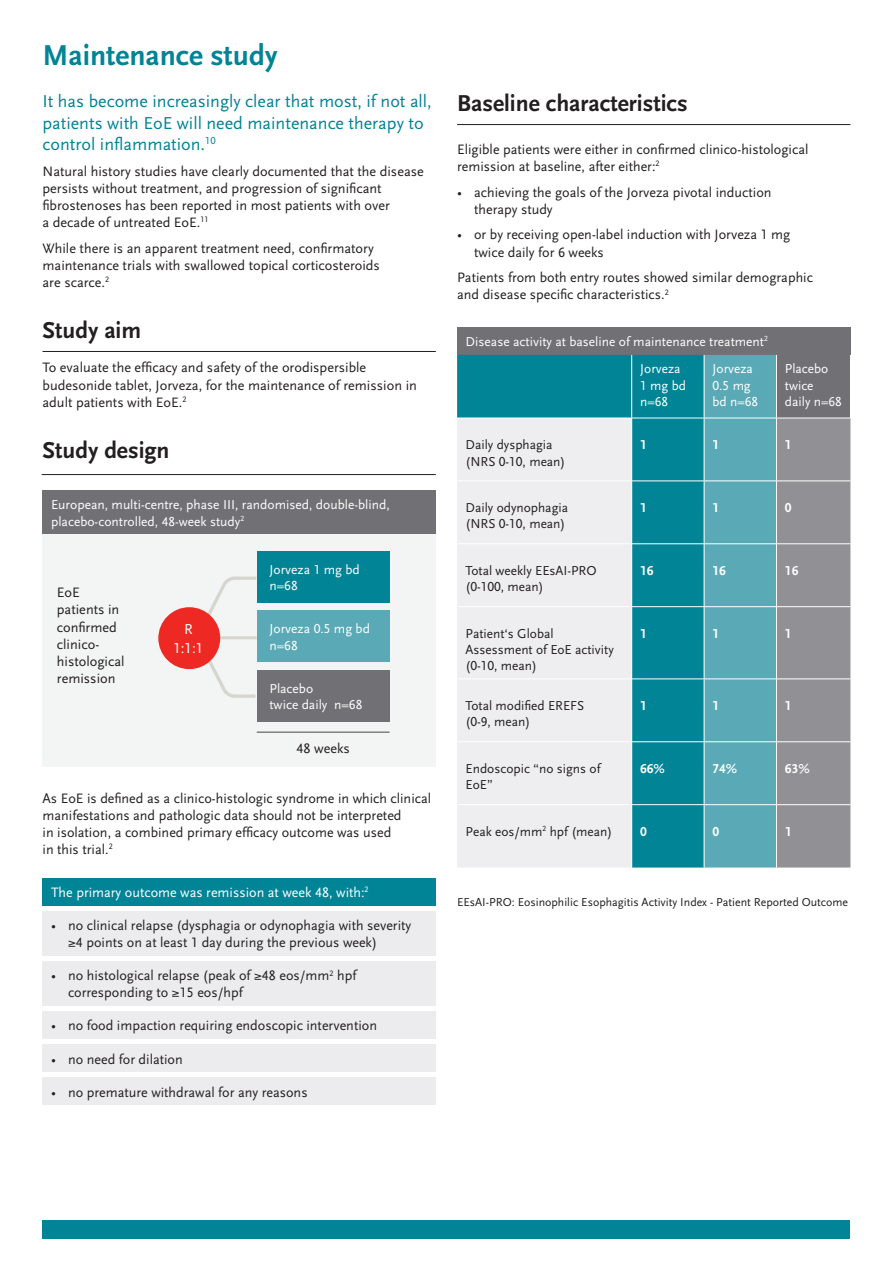
<style>
.page{position:relative;width:893px;height:1263px;background:#fff}
.page>*{position:absolute;margin:0;border:0;box-sizing:border-box;transform-origin:0 0}
.t1{font:700 30px "Scala Sans LF";color:#008496}
.t2{font:700 24px "Scala Sans LF";color:#231f20}
.t3{font:18px/21.6px "Scala Sans LF";color:#008496}
.t4{font:15px/18.8px "Scala Sans LF";color:#fff;text-align:center}
.t5{font:14.25px/17.1px "Scala Sans LF";color:#231f20}
.t6{font:14.25px "Scala Sans LF";color:#fff}
.t7{font:13.5px/16.2px "Scala Sans LF";color:#fff}
.t8{font:13.5px/16.2px "Scala Sans LF";color:#231f20}
.t9{font:700 13.5px "Scala Sans LF";color:#fff}
.t10{font:12px "Scala Sans LF";color:#231f20}
</style>
<div class="page">
<div style="left:43px;top:878px;width:393px;height:27px;background:#008496"></div>
<div style="left:43px;top:911px;width:393px;height:45px;background:#ececee"></div>
<div style="left:43px;top:961px;width:393px;height:45px;background:#ececee"></div>
<div style="left:43px;top:1011px;width:393px;height:28px;background:#ececee"></div>
<div style="left:43px;top:1044px;width:393px;height:28px;background:#ececee"></div>
<div style="left:43px;top:1077px;width:393px;height:28px;background:#ececee"></div>
<hr style="left:43px;top:351px;width:393px;height:1px;background:#231f20">
<div style="left:43px;top:500px;width:393px;height:267px;background:#f3f4f4"></div>
<div style="left:43px;top:491px;width:393px;height:43px;background:#717074"></div>
<div style="left:257px;top:551px;width:133px;height:52px;background:#008496"></div>
<div style="left:257px;top:611px;width:133px;height:51px;background:#59aab6"></div>
<div style="left:257px;top:670px;width:133px;height:52px;background:#717074"></div>
<hr style="left:257px;top:732px;width:133px;height:1px;background:#454749">
<div style="left:457px;top:327px;width:393px;height:27px;background:#717074"></div>
<div style="left:457px;top:355px;width:247px;height:512px;background:#008496"></div>
<div style="left:457px;top:419px;width:174px;height:448px;background:#eeeef0"></div>
<svg style="left:705px;top:355px;width:145px;height:512px;background:#739ba3"></svg>
<hr style="left:631px;top:355px;width:1px;height:63px;background:#fff">
<hr style="left:776px;top:355px;width:1px;height:63px;background:#fff">
<hr style="left:457px;top:418px;width:175px;height:1px;background:#fff">
<hr style="left:632px;top:418px;width:72px;height:1px;background:#fff">
<hr style="left:631px;top:418px;width:1px;height:62px;background:#fff">
<hr style="left:704px;top:418px;width:72px;height:1px;background:#fff">
<hr style="left:776px;top:418px;width:74px;height:1px;background:#fff">
<hr style="left:776px;top:418px;width:1px;height:62px;background:#fff">
<hr style="left:457px;top:480px;width:175px;height:1px;background:#fff">
<hr style="left:632px;top:480px;width:72px;height:1px;background:#fff">
<hr style="left:631px;top:481px;width:1px;height:62px;background:#fff">
<hr style="left:704px;top:480px;width:72px;height:1px;background:#fff">
<hr style="left:776px;top:480px;width:74px;height:1px;background:#fff">
<hr style="left:776px;top:481px;width:1px;height:62px;background:#fff">
<hr style="left:457px;top:543px;width:175px;height:1px;background:#fff">
<hr style="left:632px;top:543px;width:72px;height:1px;background:#fff">
<hr style="left:631px;top:544px;width:1px;height:62px;background:#fff">
<hr style="left:704px;top:543px;width:72px;height:1px;background:#fff">
<hr style="left:776px;top:543px;width:74px;height:1px;background:#fff">
<hr style="left:776px;top:544px;width:1px;height:62px;background:#fff">
<hr style="left:457px;top:606px;width:175px;height:1px;background:#fff">
<hr style="left:632px;top:606px;width:72px;height:1px;background:#fff">
<hr style="left:631px;top:607px;width:1px;height:71px;background:#fff">
<hr style="left:704px;top:606px;width:72px;height:1px;background:#fff">
<hr style="left:776px;top:606px;width:74px;height:1px;background:#fff">
<hr style="left:776px;top:607px;width:1px;height:71px;background:#fff">
<hr style="left:457px;top:678px;width:175px;height:1px;background:#fff">
<hr style="left:632px;top:678px;width:72px;height:1px;background:#fff">
<hr style="left:631px;top:679px;width:1px;height:62px;background:#fff">
<hr style="left:704px;top:678px;width:72px;height:1px;background:#fff">
<hr style="left:776px;top:678px;width:74px;height:1px;background:#fff">
<hr style="left:776px;top:679px;width:1px;height:62px;background:#fff">
<hr style="left:457px;top:741px;width:175px;height:1px;background:#fff">
<hr style="left:632px;top:741px;width:72px;height:1px;background:#fff">
<hr style="left:631px;top:742px;width:1px;height:62px;background:#fff">
<hr style="left:704px;top:741px;width:72px;height:1px;background:#fff">
<hr style="left:776px;top:741px;width:74px;height:1px;background:#fff">
<hr style="left:776px;top:742px;width:1px;height:62px;background:#fff">
<hr style="left:457px;top:804px;width:175px;height:1px;background:#fff">
<hr style="left:632px;top:804px;width:72px;height:1px;background:#fff">
<hr style="left:631px;top:805px;width:1px;height:62px;background:#fff">
<hr style="left:704px;top:804px;width:72px;height:1px;background:#fff">
<hr style="left:776px;top:804px;width:74px;height:1px;background:#fff">
<hr style="left:776px;top:805px;width:1px;height:62px;background:#fff">
<hr style="left:457px;top:124px;width:393px;height:1px;background:#231f20">
<div style="left:43px;top:1220px;width:807px;height:19px;background:#008496"></div>
<hr style="left:42px;top:474px;width:394px;height:1px;background:#231f20">
<svg style="left:195px;top:576px;width:65px;height:122px"></svg>
<div style="left:158px;top:607px;width:62px;height:62px;background:#ee2823;border-radius:50%"></div>
<h1 class="t1" style="left:43px;top:39px;width:237px">Maintenance study</h1>
<p class="t3" style="left:43px;top:91px;width:391px">It has become increasingly clear that most, if not all, patients with EoE will need maintenance therapy to control inflammation.<sup>10</sup></p>
<p class="t5" style="left:43px;top:163px;width:383px">Natural history studies have clearly documented that the disease persists without treatment, and progression of significant fibrostenoses has been reported in most patients with over<br>a decade of untreated EoE.<sup>11</sup></p>
<p class="t5" style="left:43px;top:240px;width:339px">While there is an apparent treatment need, confirmatory maintenance trials with swallowed topical corticosteroids are scarce.<sup>2</sup></p>
<h2 class="t2" style="left:43px;top:318px;width:100px">Study aim</h2>
<p class="t5" style="left:43px;top:359px;width:376px">To evaluate the efficacy and safety of the orodispersible budesonide tablet, Jorveza, for the maintenance of remission in adult patients with EoE.<sup>2</sup></p>
<h2 class="t2" style="left:43px;top:437px;width:129px">Study design</h2>
<p class="t7" style="left:51px;top:497px;width:340px">European, multi-centre, phase III, randomised, double-blind, placebo-controlled, 48-week study<sup>2</sup></p>
<p class="t5" style="left:57px;top:584px;width:69px">EoE patients in confirmed clinico&shy;histological remission</p>
<p class="t4" style="left:173px;top:620px;width:31px">R<br>1:1:1</p>
<p class="t7" style="left:269px;top:562px;width:92px">Jorveza 1 mg bd n=68</p>
<p class="t7" style="left:269px;top:621px;width:102px">Jorveza 0.5 mg bd n=68</p>
<p class="t7" style="left:269px;top:681px;width:94px">Placebo<br>twice daily n=68</p>
<p class="t5" style="left:296px;top:740px;width:55px">48 weeks</p>
<p class="t5" style="left:43px;top:790px;width:390px">As EoE is defined as a clinico-histologic syndrome in which clinical manifestations and pathologic data should not be interpreted<br>in isolation, a combined primary efficacy outcome was used<br>in this trial.<sup>2</sup></p>
<p class="t6" style="left:51px;top:884px;width:319px">The primary outcome was remission at week 48, with:<sup>2</sup></p>
<p class="t5" style="left:68px;top:917px;width:345px;text-indent:-17px">• no clinical relapse (dysphagia or odynophagia with severity ≥4 points on at least 1 day during the previous week)</p>
<p class="t5" style="left:68px;top:967px;width:290px;text-indent:-17px">• no histological relapse (peak of ≥48 eos/mm<sup>2</sup> hpf corresponding to ≥15 eos/hpf</p>
<p class="t5" style="left:51px;top:1017px;width:327px">• no food impaction requiring endoscopic intervention</p>
<p class="t5" style="left:51px;top:1050px;width:133px">• no need for dilation</p>
<p class="t5" style="left:51px;top:1084px;width:258px">• no premature withdrawal for any reasons</p>
<h2 class="t2" style="left:457px;top:91px;width:232px">Baseline characteristics</h2>
<p class="t5" style="left:457px;top:141px;width:353px">Eligible patients were either in confirmed clinico-histological remission at baseline, after either:<sup>2</sup></p>
<p class="t5" style="left:474px;top:184px;width:299px;text-indent:-17px">• achieving the goals of the Jorveza pivotal induction therapy study</p>
<p class="t5" style="left:474px;top:227px;width:318px;text-indent:-17px">• or by receiving open-label induction with Jorveza 1 mg twice daily for 6 weeks</p>
<p class="t5" style="left:457px;top:269px;width:357px">Patients from both entry routes showed similar demographic and disease specific characteristics.<sup>2</sup></p>
<p class="t7" style="left:640px;top:327px;width:129px;line-height:27.9px;text-indent:-175px">Disease activity at baseline of maintenance treatment<sup>2<br></sup>Jorveza</p>
<p class="t7" style="left:640px;top:377px;width:47px">1 mg bd n=68</p>
<p class="t7" style="left:713px;top:361px;width:47px">Jorveza<br>0.5 mg bd n=68</p>
<p class="t7" style="left:785px;top:361px;width:58px">Placebo twice daily n=68</p>
<p class="t8" style="left:466px;top:437px;width:101px">Daily dysphagia (NRS 0-10, mean)</p>
<p class="t9" style="left:640px;top:437px;width:8px">1</p>
<p class="t9" style="left:713px;top:437px;width:8px">1</p>
<p class="t9" style="left:785px;top:437px;width:8px">1</p>
<p class="t8" style="left:466px;top:500px;width:104px">Daily odynophagia (NRS 0-10, mean)</p>
<p class="t9" style="left:640px;top:500px;width:8px">1</p>
<p class="t9" style="left:713px;top:500px;width:8px">1</p>
<p class="t9" style="left:785px;top:500px;width:8px">0</p>
<p class="t8" style="left:466px;top:563px;width:132px">Total weekly EEsAI-PRO (0-100, mean)</p>
<p class="t9" style="left:640px;top:563px;width:15px">16</p>
<p class="t9" style="left:713px;top:563px;width:15px">16</p>
<p class="t9" style="left:785px;top:563px;width:15px">16</p>
<p class="t8" style="left:466px;top:626px;width:150px">Patient‘s Global<br>Assessment of EoE activity (0-10, mean)</p>
<p class="t9" style="left:640px;top:626px;width:8px">1</p>
<p class="t9" style="left:713px;top:626px;width:8px">1</p>
<p class="t9" style="left:785px;top:626px;width:8px">1</p>
<p class="t8" style="left:466px;top:698px;width:120px">Total modified EREFS (0-9, mean)</p>
<p class="t9" style="left:640px;top:698px;width:8px">1</p>
<p class="t9" style="left:713px;top:698px;width:8px">1</p>
<p class="t9" style="left:785px;top:698px;width:8px">1</p>
<p class="t8" style="left:466px;top:761px;width:136px">Endoscopic “no signs of<br>EoE”</p>
<p class="t9" style="left:640px;top:761px;width:26px">66%</p>
<p class="t9" style="left:713px;top:761px;width:26px">74%</p>
<p class="t9" style="left:785px;top:761px;width:26px">63%</p>
<p class="t8" style="left:466px;top:824px;width:148px">Peak eos/mm<sup>2</sup> hpf (mean)</p>
<p class="t9" style="left:640px;top:824px;width:8px">0</p>
<p class="t9" style="left:713px;top:824px;width:8px">0</p>
<p class="t9" style="left:785px;top:824px;width:8px">1</p>
<p class="t10" style="left:457px;top:895px;width:393px">EEsAI-PRO: Eosinophilic Esophagitis Activity Index - Patient Reported Outcome</p>
</div>
